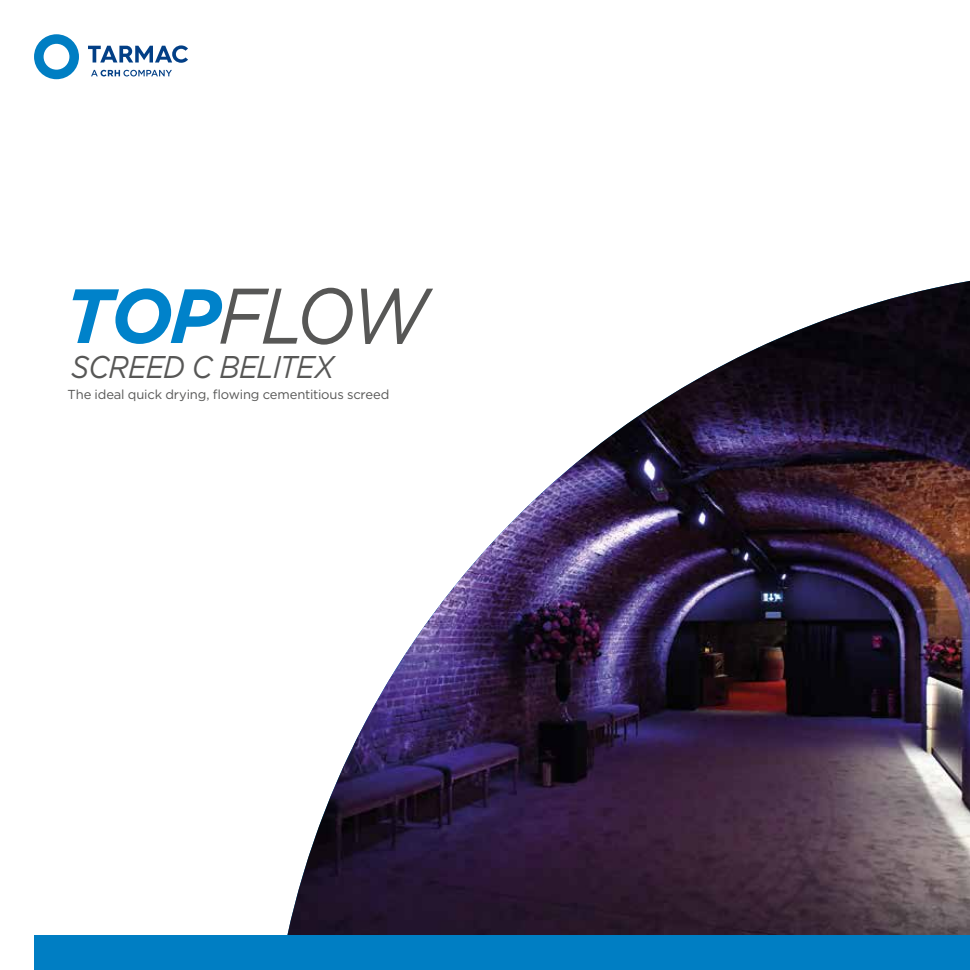
<style>
.page{position:relative;width:970px;height:970px;background:#fff}
.page>*{position:absolute;margin:0;border:0;box-sizing:border-box;transform-origin:0 0}
.t1{font:italic 78.45px "Gotham";color:#575756;scale:.9 1}
.t2{font:italic 31.35px "Gotham";letter-spacing:-.035em;color:#575756;scale:.9 1}
.t3{font:13.05px "Gotham";letter-spacing:-.015em;color:#575756}
.s1{font-weight:700;font-size:76.65px;color:#0082ca}
</style>
<div class="page">
<img style="left:287px;top:281px;width:682px;height:654px">
<svg style="left:91px;top:70px;width:81px;height:6px"></svg>
<svg style="left:88px;top:45px;width:100px;height:18px"></svg>
<svg style="left:34px;top:34px;width:45px;height:45px"></svg>
<div style="left:34px;top:935px;width:935px;height:34px;background:#007ec3"></div>
<h1 class="t1" style="left:65px;top:265px;width:403px"><span class="s1">TOP</span>FLOW</h1>
<h2 class="t2" style="left:71px;top:346px;width:293px">SCREED C BELITEX</h2>
<p class="t3" style="left:68px;top:386px;width:323px">The ideal quick drying, flowing cementitious screed</p>
</div>
